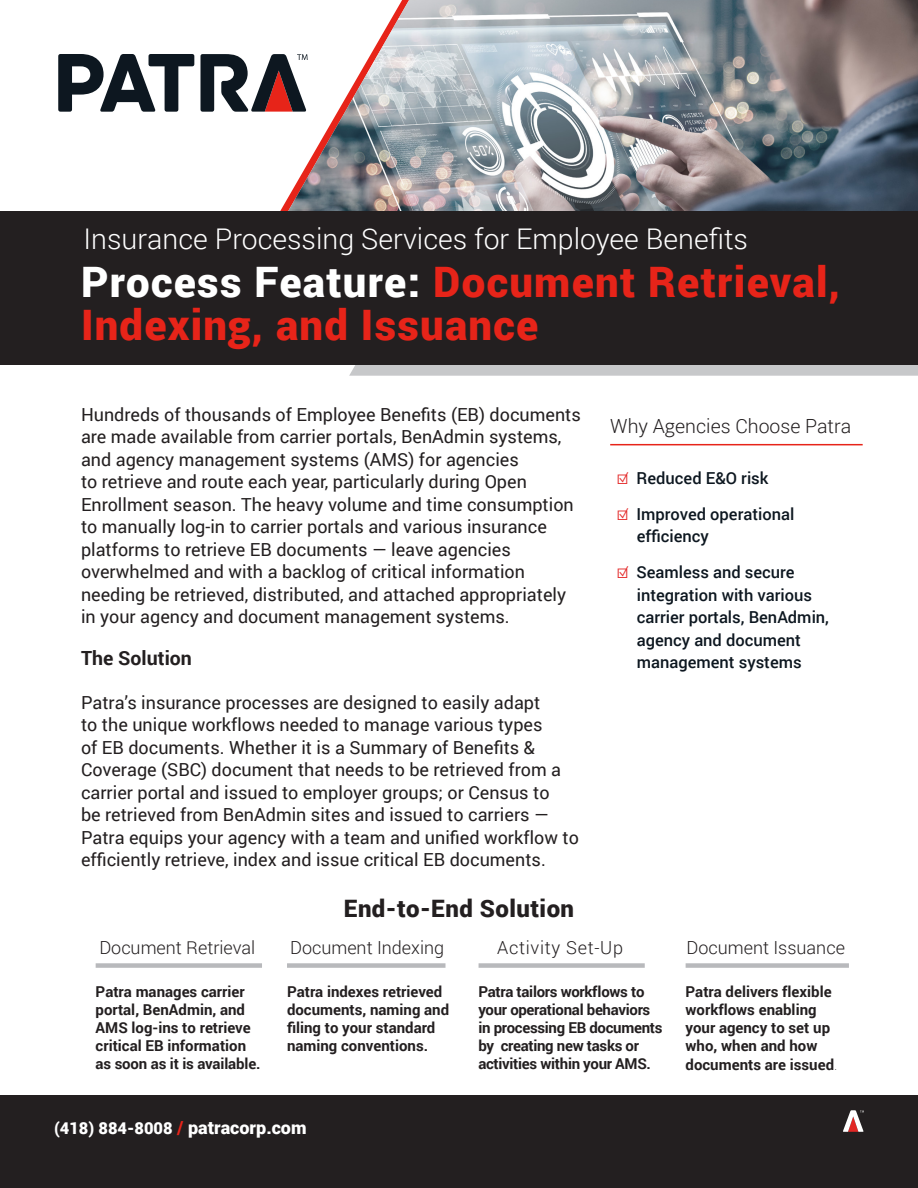
<style>
.page{position:relative;width:918px;height:1188px;background:#fff}
.page>*{position:absolute;margin:0;border:0;box-sizing:border-box;transform-origin:0 0}
.t1{font:900 42px/43.5px "Roboto";letter-spacing:.03em;color:#e72419}
.t2{font:300 28.5px "Roboto";color:#fff}
.t3{font:900 24px "Roboto";letter-spacing:.02em;color:#231f20}
.t4{font:300 19.5px "Roboto";color:#231f20}
.t5{font:700 19.5px "Roboto";color:#231f20}
.t6{font:18px/22.5px "Roboto";color:#231f20}
.t7{font:300 18px "Roboto";color:#231f20}
.t8{font:300 18px "Roboto";letter-spacing:.04em;color:#231f20}
.bullets_black{font:500 16.5px/22.5px "Roboto";color:#0d1720}
.t9{font:900 16.5px "Roboto";color:#fff}
.t10{font:700 15px/18px "Roboto";color:#231f20}
.t11{font:700 15px/18px "Roboto";letter-spacing:-.02em;color:#231f20}
.s1{color:#fff}
.s2{font-family:"Proxima Nova";font-weight:400;color:#e32626}
.s3{font-weight:100}
.s4{font-size:18px;color:#e72419}
.s5{font-size:18px}
</style>
<div class="page">
<div style="left:0;top:1095px;width:918px;height:93px;background:#231f20"></div>
<svg style="left:843px;top:1110px;width:21px;height:22px"></svg>
<svg style="left:349px;top:364px;width:569px;height:12px;background:#bbbbbd"></svg>
<img style="left:416px;top:0;width:502px;height:211px">
<svg style="left:58px;top:54px;width:136px;height:58px"></svg>
<svg style="left:200px;top:0;width:216px;height:211px"></svg>
<hr style="left:610px;top:444px;width:253px;height:1px;background:#e72419">
<div style="left:96px;top:963px;width:166px;height:5px;background:#b8b9bc"></div>
<div style="left:287px;top:963px;width:159px;height:5px;background:#b8b9bc"></div>
<div style="left:686px;top:963px;width:163px;height:5px;background:#b8b9bc"></div>
<div style="left:479px;top:963px;width:166px;height:5px;background:#b8b9bc"></div>
<div style="left:0;top:211px;width:918px;height:153px;background:#231f20"></div>
<p class="t2" style="left:84px;top:219px;width:666px">Insurance Processing Services for Employee Benefits</p>
<p class="t1" style="left:81px;top:258px;width:760px"><span class="s1">Process Feature:</span> Document Retrieval,<br>Indexing, and Issuance</p>
<p class="t6" style="left:81px;top:402px;width:501px">Hundreds of thousands of Employee Benefits (EB) documents are made available from carrier portals, BenAdmin systems, and agency management systems (AMS) for agencies<br>to retrieve and route each year, particularly during Open Enrollment season. The heavy volume and time consumption to manually log-in to carrier portals and various insurance platforms to retrieve EB documents — leave agencies overwhelmed and with a backlog of critical information needing be retrieved, distributed, and attached appropriately in your agency and document management systems.</p>
<p class="t5" style="left:81px;top:644px;width:112px">The Solution</p>
<p class="t6" style="left:81px;top:690px;width:499px">Patra’s insurance processes are designed to easily adapt<br>to the unique workflows needed to manage various types<br>of EB documents. Whether it is a Summary of Benefits &amp; Coverage (SBC) document that needs to be retrieved from a carrier portal and issued to employer groups; or Census to<br>be retrieved from BenAdmin sites and issued to carriers — Patra equips your agency with a team and unified workflow to efficiently retrieve, index and issue critical EB documents.</p>
<p class="t3" style="left:344px;top:892px;width:232px">End-to-End Solution</p>
<p class="t7" style="left:290px;top:935px;width:155px">Document Indexing</p>
<p class="t8" style="left:497px;top:935px;width:128px">Activity Set-Up</p>
<p class="t7" style="left:687px;top:935px;width:160px">Document Issuance</p>
<p class="t10" style="left:96px;top:982px;width:166px">Patra manages carrier portal, BenAdmin, and<br>AMS log-ins to retrieve critical EB information as soon as it is available.</p>
<p class="t10" style="left:287px;top:982px;width:164px">Patra indexes retrieved documents, naming and filing to your standard naming conventions.</p>
<p class="t11" style="left:478px;top:982px;width:186px">Patra tailors workflows to your operational behaviors in processing EB documents by creating new tasks or activities within your AMS.</p>
<p class="t10" style="left:686px;top:982px;width:148px">Patra delivers flexible workflows enabling your agency to set up who, when and how</p>
<p class="t4" style="left:610px;top:412px;width:243px">Why Agencies Choose Patra</p>
<p class="bullets_black" style="left:617px;top:466px;width:153px"><span class="s2">☑</span> Reduced E&amp;O risk</p>
<p class="bullets_black" style="left:637px;top:502px;width:159px;text-indent:-20px"><span class="s2">☑</span> Improved operational efficiency</p>
<p class="bullets_black" style="left:637px;top:560px;width:194px;text-indent:-20px"><span class="s2">☑</span> Seamless and secure integration with various carrier portals, BenAdmin, agency and document management systems</p>
<p class="t7" style="left:100px;top:935px;width:157px">Document Retrieval</p>
<p class="t10" style="left:686px;top:1055px;width:153px">documents are issued<span class="s3">.</span></p>
<p class="t9" style="left:54px;top:1116px;width:254px">(418) 884-8008 <span class="s4">/</span> <span class="s5">patracorp.com</span></p>
</div>
